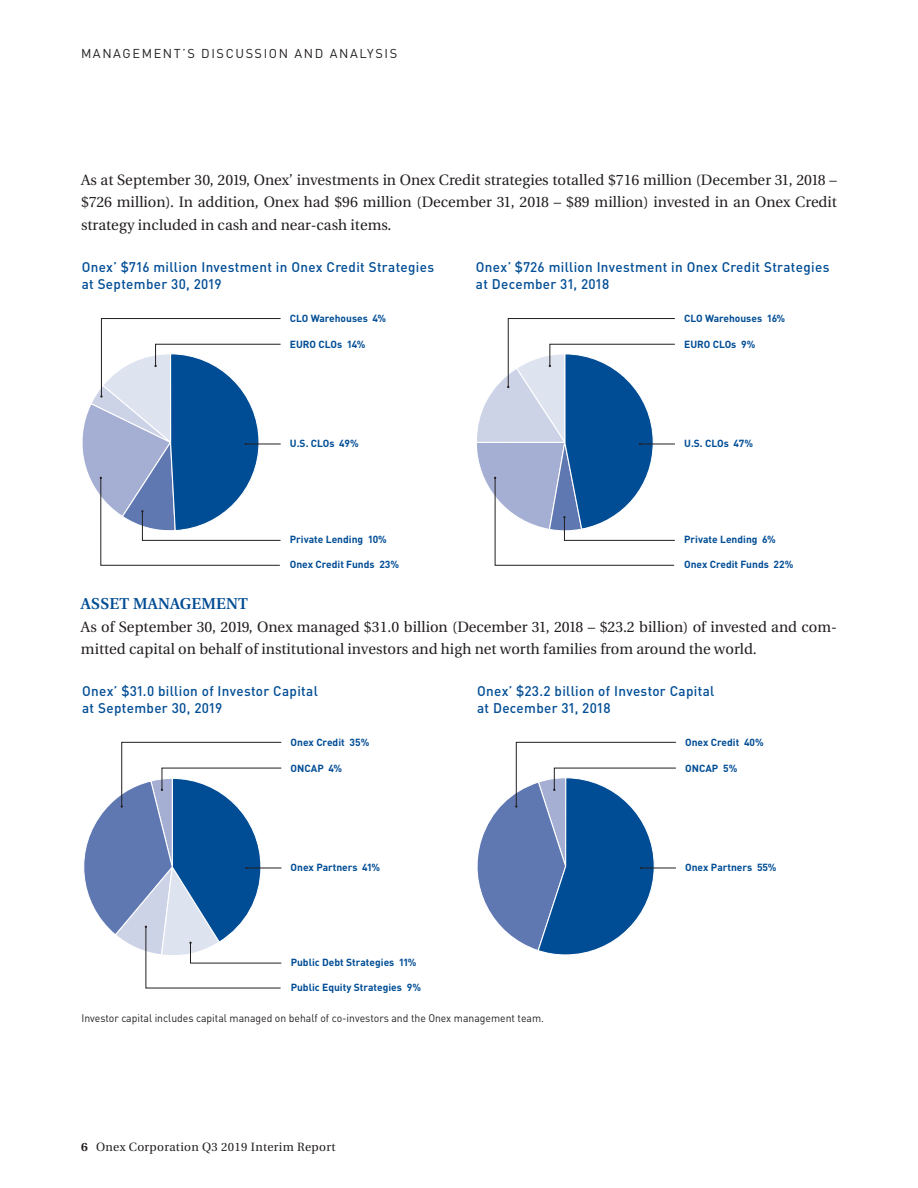
<style>
.page{position:relative;width:918px;height:1188px;background:#fff}
.page>*{position:absolute;margin:0;border:0;box-sizing:border-box;transform-origin:0 0}
.New_editorial_head{font:600 15.75px "Utopia";letter-spacing:.01em;color:#014d95}
.editorial_para1_sp_a{font:15px/22.5px "Utopia";color:#231f20;text-align:justify}
.t1{font:500 13.95px/17.5px "DIN";letter-spacing:.025em;color:#014d95}
.t2{font:500 13.8px/17.5px "DIN";letter-spacing:.025em;color:#014d95}
.t3{font:12.75px "DIN";letter-spacing:.125em;color:#231f20}
.t4{font:12px "Utopia";letter-spacing:.025em;color:#231f20}
.t5{font:10.95px "DIN";color:#231f20;scale:.95 1}
.t6{font:700 10.2px "DIN";color:#014d95}
.s1{font-weight:700}
</style>
<div class="page">
<svg style="left:82px;top:318px;width:199px;height:248px"></svg>
<svg style="left:477px;top:318px;width:198px;height:248px"></svg>
<svg style="left:477px;top:742px;width:199px;height:213px"></svg>
<svg style="left:84px;top:742px;width:198px;height:247px"></svg>
<p class="t3" style="left:81px;top:45px;width:318px">MANAGEMENT’S DISCUSSION AND ANALYSIS</p>
<p class="editorial_para1_sp_a" style="left:81px;top:168px;width:757px">As at September 30, 2019, Onex’ investments in Onex Credit strategies totalled $716 million (December 31, 2018 – $726 million). In addition, Onex had $96 million (December 31, 2018 – $89 million) invested in an Onex Credit strategy included in cash and near-cash items.</p>
<p class="t2" style="left:82px;top:258px;width:354px">Onex’ $716 million Investment in Onex Credit Strategies at September 30, 2019</p>
<p class="t2" style="left:476px;top:258px;width:355px">Onex’ $726 million Investment in Onex Credit Strategies at December 31, 2018</p>
<p class="t6" style="left:290px;top:312px;width:98px">CLO Warehouses 4%</p>
<p class="t6" style="left:684px;top:312px;width:103px">CLO Warehouses 16%</p>
<p class="t6" style="left:290px;top:338px;width:77px">EURO CLOs 14%</p>
<p class="t6" style="left:684px;top:338px;width:73px">EURO CLOs 9%</p>
<p class="t6" style="left:290px;top:436px;width:70px">U.S. CLOs 49%</p>
<p class="t6" style="left:684px;top:436px;width:70px">U.S. CLOs 47%</p>
<p class="t6" style="left:290px;top:533px;width:99px">Private Lending 10%</p>
<p class="t6" style="left:684px;top:533px;width:93px">Private Lending 6%</p>
<p class="t6" style="left:290px;top:558px;width:111px">Onex Credit Funds 23%</p>
<p class="t6" style="left:684px;top:558px;width:111px">Onex Credit Funds 22%</p>
<p class="New_editorial_head" style="left:81px;top:595px;width:169px">ASSET MANAGEMENT</p>
<p class="editorial_para1_sp_a" style="left:81px;top:615px;width:758px">As of September 30, 2019, Onex managed $31.0 billion (December 31, 2018 – $23.2 billion) of invested and com&shy;mitted capital on behalf of institutional investors and high net worth families from around the world.</p>
<p class="t1" style="left:82px;top:681px;width:237px">Onex’ $31.0 billion of Investor Capital at September 30, 2019</p>
<p class="t1" style="left:477px;top:681px;width:239px">Onex’ $23.2 billion of Investor Capital at December 31, 2018</p>
<p class="t6" style="left:291px;top:736px;width:80px">Onex Credit 35%</p>
<p class="t6" style="left:291px;top:761px;width:53px">ONCAP 4%</p>
<p class="t6" style="left:291px;top:860px;width:91px">Onex Partners 41%</p>
<p class="t6" style="left:291px;top:956px;width:127px">Public Debt Strategies 11%</p>
<p class="t6" style="left:291px;top:980px;width:132px">Public Equity Strategies 9%</p>
<p class="t5" style="left:81px;top:1011px;width:488px">Investor capital includes capital managed on behalf of co-investors and the Onex management team.</p>
<p class="t4" style="left:81px;top:1140px;width:256px"><span class="s1">6</span> Onex Corporation Q3 2019 Interim Report</p>
<p class="t6" style="left:685px;top:736px;width:80px">Onex Credit 40%</p>
<p class="t6" style="left:685px;top:761px;width:54px">ONCAP 5%</p>
<p class="t6" style="left:685px;top:860px;width:93px">Onex Partners 55%</p>
</div>
